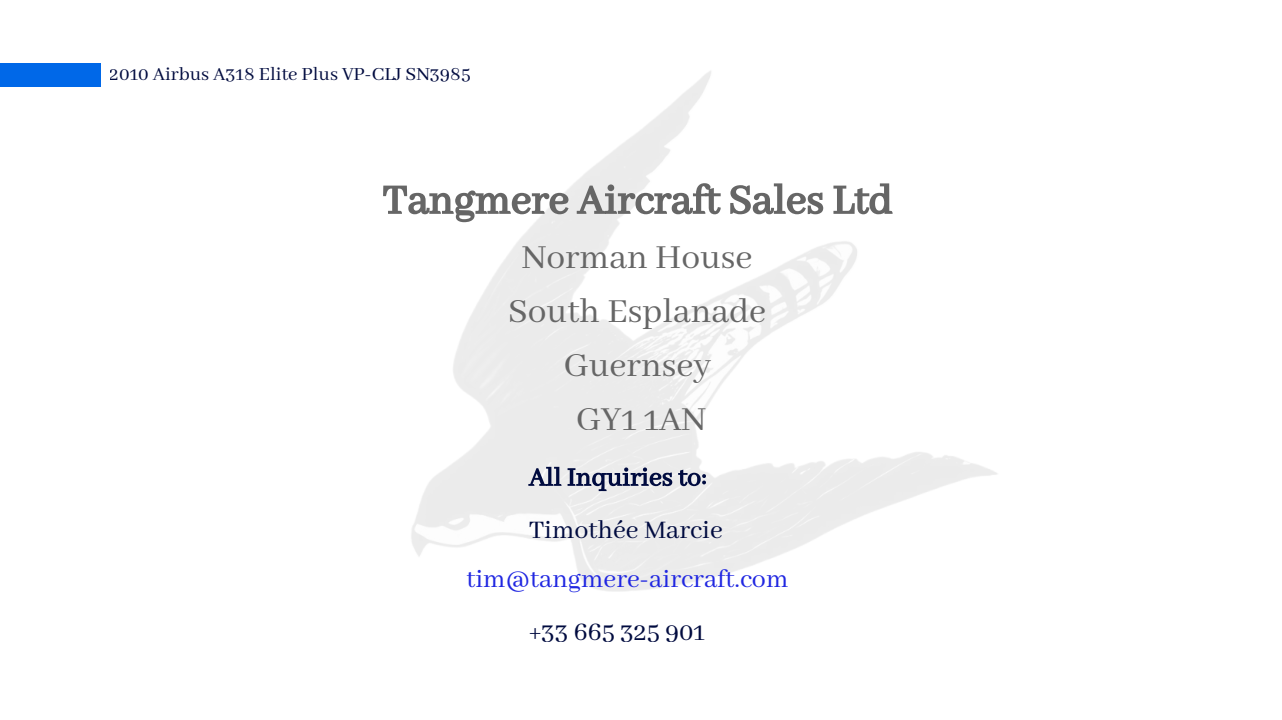
<style>
.page{position:relative;width:1282px;height:720px;background:#fff}
.page>*{position:absolute;margin:0;border:0;box-sizing:border-box;transform-origin:0 0}
.t1{font:37.5px/53.8px "Abhaya Libre";color:#666;text-align:center}
.t2{font:28.12px "Abhaya Libre";color:#000b3f}
.t3{font:28.12px "Abhaya Libre";color:#2027e1}
.t4{font:20.62px "Abhaya Libre";color:#000b3f}
</style>
<div class="page">
<div style="left:0;top:63px;width:100px;height:24px;background:#0068e8"></div>
<svg style="left:383px;top:183px;width:509px;height:39px"></svg>
<svg style="left:528px;top:467px;width:178px;height:24px;background:#a7aab9"></svg>
<p class="t4" style="left:110px;top:62px;width:362px">2010 Airbus A318 Elite Plus VP-CLJ SN3985</p>
<p class="t1" style="left:508px;top:232px;width:259px">Norman House<br>South Esplanade<br>Guernsey<br>GY1 1AN</p>
<p class="t2" style="left:528px;top:515px;width:196px">Timothée Marcie</p>
<p class="t3" style="left:466px;top:564px;width:323px">tim@tangmere-aircraft.com</p>
<p class="t2" style="left:528px;top:616px;width:178px">+33 665 325 901</p>
</div>
